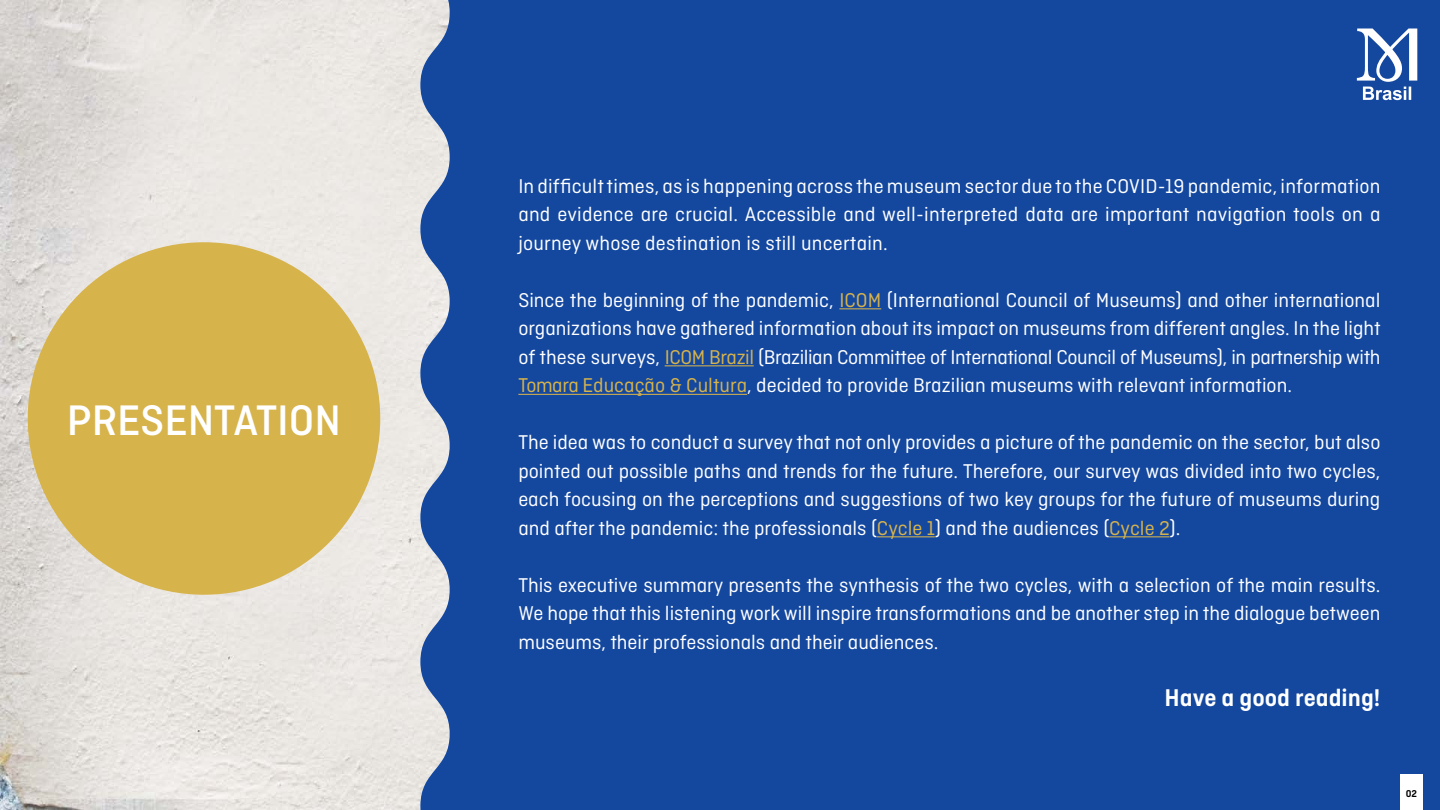
<style>
.page{position:relative;width:1440px;height:810px;background:#fff}
.page>*{position:absolute;margin:0;border:0;box-sizing:border-box;transform-origin:0 0}
.t1{font:500 45px "Ciutadella";color:#fff}
.t2{font:600 25.5px "Ciutadella";color:#fff}
.t3{font:21px/28.5px "Ciutadella";color:#fff;text-align:justify}
.t4{font:600 10.5px "Ciutadella";color:#000}
.s1{color:#d7b34b}
</style>
<div class="page">
<img style="left:0;top:0;width:404px;height:810px">
<div style="left:404px;top:0;width:1036px;height:810px;background:#14489f"></div>
<hr style="left:839px;top:308px;width:42px;height:1px;background:#d7b34b">
<hr style="left:665px;top:365px;width:89px;height:1px;background:#d7b34b">
<hr style="left:518px;top:394px;width:229px;height:1px;background:#d7b34b">
<hr style="left:877px;top:536px;width:58px;height:1px;background:#d7b34b">
<hr style="left:1109px;top:536px;width:60px;height:1px;background:#d7b34b">
<svg style="left:1357px;top:29px;width:60px;height:71px"></svg>
<div style="left:1400px;top:775px;width:23px;height:35px;background:#fff"></div>
<div style="left:28px;top:242px;width:352px;height:353px;background:#d7b34b;border-radius:50%"></div>
<h1 class="t1" style="left:67px;top:395px;width:276px">PRESENTATION</h1>
<p class="t3" style="left:518px;top:172px;width:864px">In difficult times, as is happening across the museum sector due to the COVID-19 pandemic, information and evidence are crucial. Accessible and well-interpreted data are important navigation tools on a journey whose destination is still uncertain.</p>
<p class="t3" style="left:518px;top:286px;width:864px">Since the beginning of the pandemic, <span class="s1">ICOM</span> (International Council of Museums) and other international organizations have gathered information about its impact on museums from different angles. In the light of these surveys, <span class="s1">ICOM Brazil</span> (Brazilian Committee of International Council of Museums), in partnership with <span class="s1">Tomara Educação &amp; Cultura</span>, decided to provide Brazilian museums with relevant information.</p>
<p class="t3" style="left:518px;top:428px;width:864px">The idea was to conduct a survey that not only provides a picture of the pandemic on the sector, but also pointed out possible paths and trends for the future. Therefore, our survey was divided into two cycles, each focusing on the perceptions and suggestions of two key groups for the future of museums during and after the pandemic: the professionals (<span class="s1">Cycle 1</span>) and the audiences (<span class="s1">Cycle 2</span>).</p>
<p class="t3" style="left:518px;top:570px;width:864px">This executive summary presents the synthesis of the two cycles, with a selection of the main results.<br>We hope that this listening work will inspire transformations and be another step in the dialogue between museums, their professionals and their audiences.</p>
<p class="t2" style="left:1165px;top:683px;width:217px">Have a good reading!</p>
<p class="t4" style="left:1406px;top:788px;width:13px">02</p>
</div>
